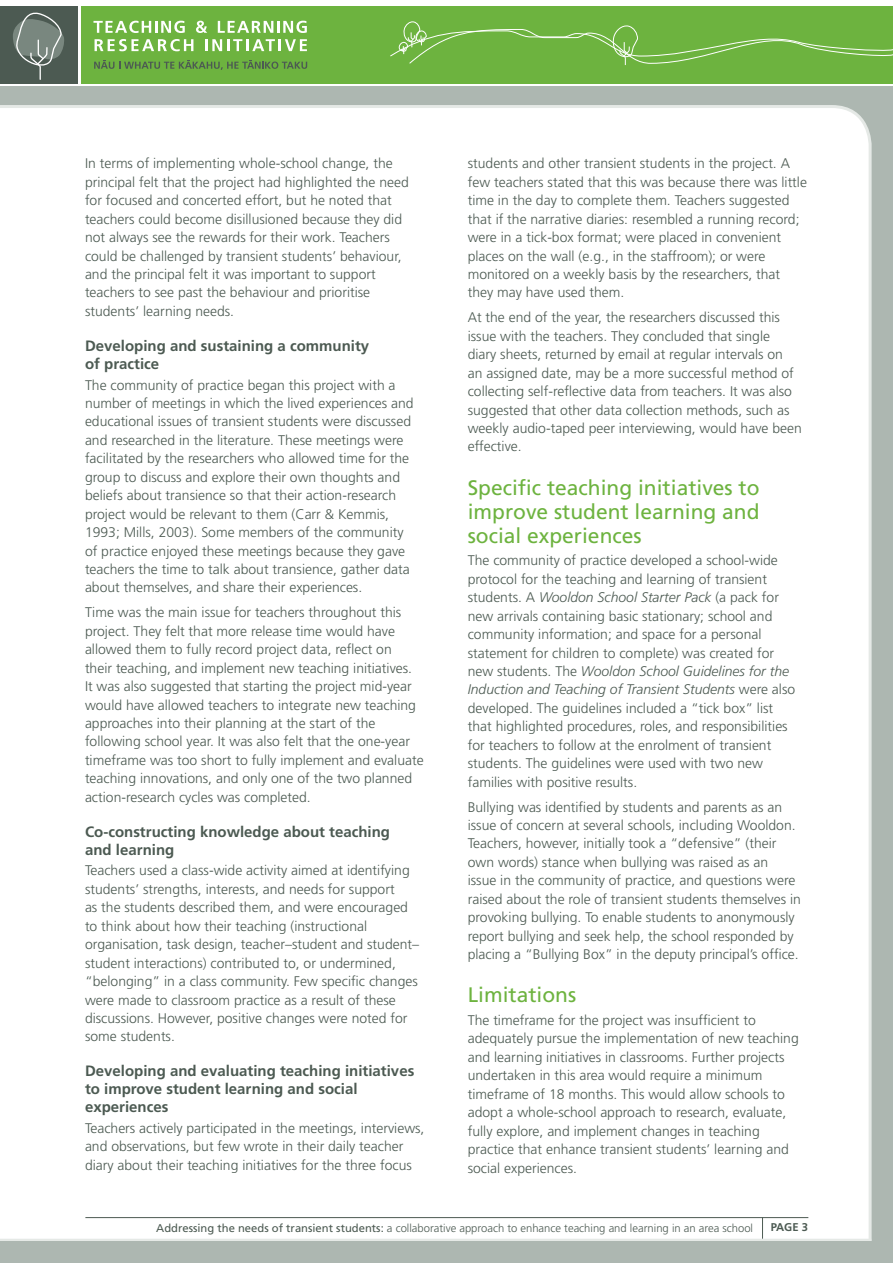
<style>
.page{position:relative;width:893px;height:1263px;background:#fff}
.page>*{position:absolute;margin:0;border:0;box-sizing:border-box;transform-origin:0 0}
.t1{font:21px/24px "Frutiger";color:#6db33f;text-align:justify}
.t2{font:700 15px/18px "Frutiger";color:#4c5a52}
.t3{font:300 13.95px/18.5px "Frutiger";color:#4c5a52}
.t4{font:300 11.25px "Frutiger";color:#4c5a52}
.t5{font:700 11.25px "Frutiger";color:#4c5a52}
.s1{font-style:italic}
.s2{font-weight:400}
</style>
<div class="page">
<div style="left:0;top:86px;width:893px;height:1177px;background:#adb7b1"></div>
<div style="left:0;top:105px;width:871px;height:1134px;background:#fff"></div>
<hr style="left:0;top:1239px;width:871px;height:3px;background:#e5e9e6">
<div style="left:81px;top:6px;width:812px;height:78px;background:#6db33f"></div>
<svg style="left:390px;top:21px;width:503px;height:44px"></svg>
<svg style="left:95px;top:39px;width:98px;height:12px"></svg>
<svg style="left:205px;top:39px;width:102px;height:12px"></svg>
<svg style="left:93px;top:21px;width:92px;height:12px"></svg>
<svg style="left:196px;top:21px;width:11px;height:12px"></svg>
<svg style="left:218px;top:21px;width:89px;height:12px"></svg>
<svg style="left:94px;top:60px;width:213px;height:10px"></svg>
<hr style="left:85px;top:1217px;width:723px;height:1px;background:#4c5a52">
<svg style="left:762px;top:1218px;width:1px;height:21px"></svg>
<div style="left:0;top:6px;width:78px;height:78px;background:#4c5a52"></div>
<svg style="left:0;top:12px;width:65px;height:141px"></svg>
<p class="t3" style="left:85px;top:155px;width:325px">In terms of implementing whole-school change, the principal felt that the project had highlighted the need for focused and concerted effort, but he noted that teachers could become disillusioned because they did not always see the rewards for their work. Teachers could be challenged by transient students’ behaviour, and the principal felt it was important to support teachers to see past the behaviour and prioritise students’ learning needs.</p>
<p class="t2" style="left:85px;top:337px;width:286px">Developing and sustaining a community of practice</p>
<p class="t3" style="left:85px;top:376px;width:330px">The community of practice began this project with a number of meetings in which the lived experiences and educational issues of transient students were discussed and researched in the literature. These meetings were facilitated by the researchers who allowed time for the group to discuss and explore their own thoughts and beliefs about transience so that their action-research project would be relevant to them (Carr &amp; Kemmis, 1993; Mills, 2003). Some members of the community of practice enjoyed these meetings because they gave teachers the time to talk about transience, gather data about themselves, and share their experiences.</p>
<p class="t3" style="left:85px;top:604px;width:340px">Time was the main issue for teachers throughout this project. They felt that more release time would have allowed them to fully record project data, reflect on<br>their teaching, and implement new teaching initiatives.<br>It was also suggested that starting the project mid-year would have allowed teachers to integrate new teaching approaches into their planning at the start of the following school year. It was also felt that the one-year timeframe was too short to fully implement and evaluate teaching innovations, and only one of the two planned action-research cycles was completed.</p>
<p class="t2" style="left:85px;top:823px;width:307px">Co-constructing knowledge about teaching and learning</p>
<p class="t3" style="left:85px;top:862px;width:336px">Teachers used a class-wide activity aimed at identifying students’ strengths, interests, and needs for support<br>as the students described them, and were encouraged to think about how their teaching (instructional organisation, task design, teacher–student and student– student interactions) contributed to, or undermined, “belonging” in a class community. Few specific changes were made to classroom practice as a result of these discussions. However, positive changes were noted for some students.</p>
<p class="t2" style="left:85px;top:1063px;width:331px">Developing and evaluating teaching initiatives to improve student learning and social experiences</p>
<p class="t3" style="left:85px;top:1120px;width:341px">Teachers actively participated in the meetings, interviews, and observations, but few wrote in their daily teacher diary about their teaching initiatives for the three focus</p>
<p class="t3" style="left:468px;top:155px;width:341px">students and other transient students in the project. A few teachers stated that this was because there was little time in the day to complete them. Teachers suggested that if the narrative diaries: resembled a running record; were in a tick-box format; were placed in convenient places on the wall (e.g., in the staffroom); or were monitored on a weekly basis by the researchers, that they may have used them.</p>
<p class="t3" style="left:468px;top:309px;width:336px">At the end of the year, the researchers discussed this issue with the teachers. They concluded that single diary sheets, returned by email at regular intervals on<br>an assigned date, may be a more successful method of collecting self-reflective data from teachers. It was also suggested that other data collection methods, such as weekly audio-taped peer interviewing, would have been effective.</p>
<h1 class="t1" style="left:468px;top:476px;width:293px">Specific teaching initiatives to improve student learning and social experiences</h1>
<p class="t3" style="left:468px;top:552px;width:329px">The community of practice developed a school-wide protocol for the teaching and learning of transient students. A <span class="s1">Wooldon School Starter Pack</span> (a pack for new arrivals containing basic stationary; school and community information; and space for a personal statement for children to complete) was created for new students. The <span class="s1">Wooldon School Guidelines for the Induction and Teaching of Transient Students</span> were also developed. The guidelines included a “tick box” list that highlighted procedures, roles, and responsibilities for teachers to follow at the enrolment of transient students. The guidelines were used with two new families with positive results.</p>
<p class="t3" style="left:468px;top:798px;width:335px">Bullying was identified by students and parents as an issue of concern at several schools, including Wooldon.<br>Teachers, however, initially took a “defensive” (their own words) stance when bullying was raised as an<br>issue in the community of practice, and questions were raised about the role of transient students themselves in provoking bullying. To enable students to anonymously report bullying and seek help, the school responded by placing a “Bullying Box” in the deputy principal’s office.</p>
<h1 class="t1" style="left:468px;top:984px;width:110px">Limitations</h1>
<p class="t3" style="left:468px;top:1012px;width:332px">The timeframe for the project was insufficient to adequately pursue the implementation of new teaching and learning initiatives in classrooms. Further projects undertaken in this area would require a minimum timeframe of 18 months. This would allow schools to adopt a whole-school approach to research, evaluate, fully explore, and implement changes in teaching practice that enhance transient students’ learning and social experiences.</p>
<p class="t4" style="left:156px;top:1223px;width:598px"><span class="s2">Addressing the needs of transient students:</span> a collaborative approach to enhance teaching and learning in an area school</p>
<p class="t5" style="left:771px;top:1223px;width:39px">PAGE 3</p>
</div>
